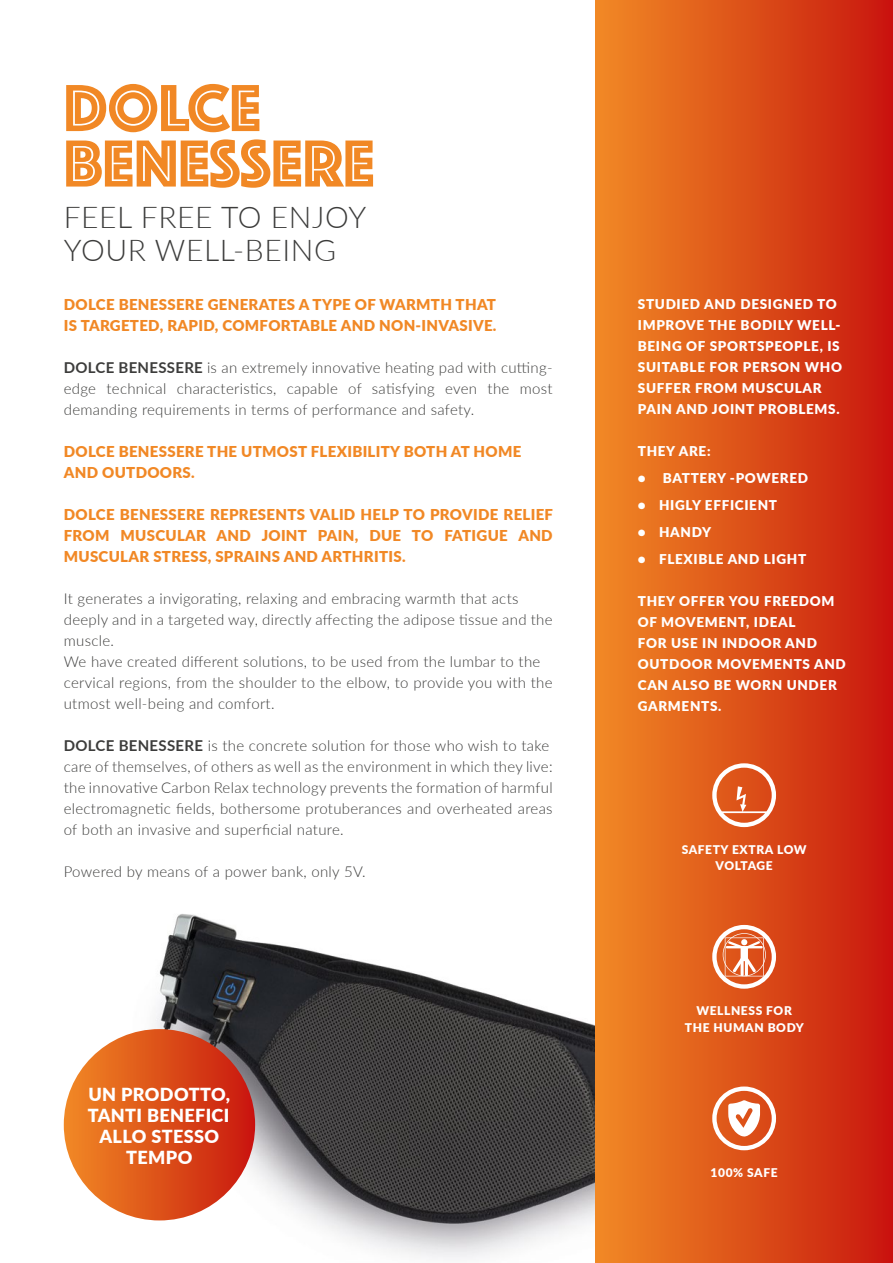
<style>
.page{position:relative;width:893px;height:1263px;background:#fff}
.page>*{position:absolute;margin:0;border:0;box-sizing:border-box;transform-origin:0 0}
.t1{font:69px/55.5px "Phosphate Inline";color:#f18825}
.t2{font:300 30px/33px "Lato";letter-spacing:.02em;color:#3c3c3b}
.t3{font:900 18px/21px "Lato";letter-spacing:.02em;color:#fff;text-align:center}
.t4{font:300 15px/21px "Lato";letter-spacing:.02em;color:#3c3c3b}
.t5{font:900 15px/21px "Lato";letter-spacing:.02em;color:#f18825}
.t6{font:900 13.5px/21px "Lato";letter-spacing:.05em;color:#fff}
.t7{font:900 12px/16.5px "Lato";letter-spacing:.05em;color:#fff;text-align:center}
.s1{font-weight:700}
</style>
<div class="page">
<img style="left:98px;top:914px;width:497px;height:344px">
<div style="left:595px;top:0;width:298px;height:1263px;background:linear-gradient(to right,#f18b24,#c9160e)"></div>
<svg style="left:712px;top:763px;width:64px;height:64px"></svg>
<svg style="left:712px;top:1086px;width:64px;height:64px"></svg>
<div style="left:64px;top:1029px;width:191px;height:191px;background:linear-gradient(to right,#f18b25,#c8170e);border-radius:96px"></div>
<svg style="left:712px;top:925px;width:64px;height:64px"></svg>
<h1 class="t1" style="left:64px;top:77px;width:312px">DOLCE<br>BENESSERE</h1>
<h2 class="t2" style="left:64px;top:200px;width:304px">FEEL FREE TO ENJOY<br>YOUR WELL-BEING</h2>
<p class="t5" style="left:64px;top:293px;width:434px">DOLCE BENESSERE GENERATES A TYPE OF WARMTH THAT<br>IS TARGETED, RAPID, COMFORTABLE AND NON-INVASIVE.</p>
<p class="t4" style="left:64px;top:356px;width:490px;text-align:justify"><span class="s1">DOLCE BENESSERE</span> is an extremely innovative heating pad with cutting&shy;edge technical characteristics, capable of satisfying even the most demanding requirements in terms of performance and safety.</p>
<p class="t5" style="left:64px;top:440px;width:459px">DOLCE BENESSERE THE UTMOST FLEXIBILITY BOTH AT HOME<br>AND OUTDOORS.</p>
<p class="t5" style="left:64px;top:503px;width:491px;text-align:justify">DOLCE BENESSERE REPRESENTS VALID HELP TO PROVIDE RELIEF FROM MUSCULAR AND JOINT PAIN, DUE TO FATIGUE AND MUSCULAR STRESS, SPRAINS AND ARTHRITIS.</p>
<p class="t4" style="left:64px;top:587px;width:490px">It generates a invigorating, relaxing and embracing warmth that acts deeply and in a targeted way, directly affecting the adipose tissue and the muscle.<br>We have created different solutions, to be used from the lumbar to the cervical regions, from the shoulder to the elbow, to provide you with the utmost well-being and comfort.</p>
<p class="t4" style="left:64px;top:734px;width:490px"><span class="s1">DOLCE BENESSERE</span> is the concrete solution for those who wish to take care of themselves, of others as well as the environment in which they live: the innovative Carbon Relax technology prevents the formation of harmful electromagnetic fields, bothersome protuberances and overheated areas of both an invasive and superficial nature.</p>
<p class="t4" style="left:64px;top:860px;width:303px">Powered by means of a power bank, only 5V.</p>
<p class="t3" style="left:88px;top:1083px;width:144px">UN PRODOTTO,<br>TANTI BENEFICI<br>ALLO STESSO<br>TEMPO</p>
<p class="t6" style="left:638px;top:292px;width:206px">STUDIED AND DESIGNED TO<br>IMPROVE THE BODILY WELL-<br>BEING OF SPORTSPEOPLE, IS<br>SUITABLE FOR PERSON WHO<br>SUFFER FROM MUSCULAR<br>PAIN AND JOINT PROBLEMS.</p>
<p class="t6" style="left:638px;top:440px;width:74px">THEY ARE:</p>
<p class="t6" style="left:638px;top:467px;width:172px">• BATTERY -POWERED</p>
<p class="t6" style="left:638px;top:494px;width:141px">• HIGLY EFFICIENT</p>
<p class="t6" style="left:638px;top:521px;width:75px">• HANDY</p>
<p class="t6" style="left:638px;top:548px;width:170px">• FLEXIBLE AND LIGHT</p>
<p class="t6" style="left:638px;top:590px;width:209px">THEY OFFER YOU FREEDOM<br>OF MOVEMENT, IDEAL<br>FOR USE IN INDOOR AND<br>OUTDOOR MOVEMENTS AND<br>CAN ALSO BE WORN UNDER<br>GARMENTS.</p>
<p class="t7" style="left:682px;top:841px;width:126px">SAFETY EXTRA LOW<br>VOLTAGE</p>
<p class="t7" style="left:685px;top:1002px;width:120px">WELLNESS FOR<br>THE HUMAN BODY</p>
<p class="t7" style="left:711px;top:1164px;width:69px">100% SAFE</p>
</div>
